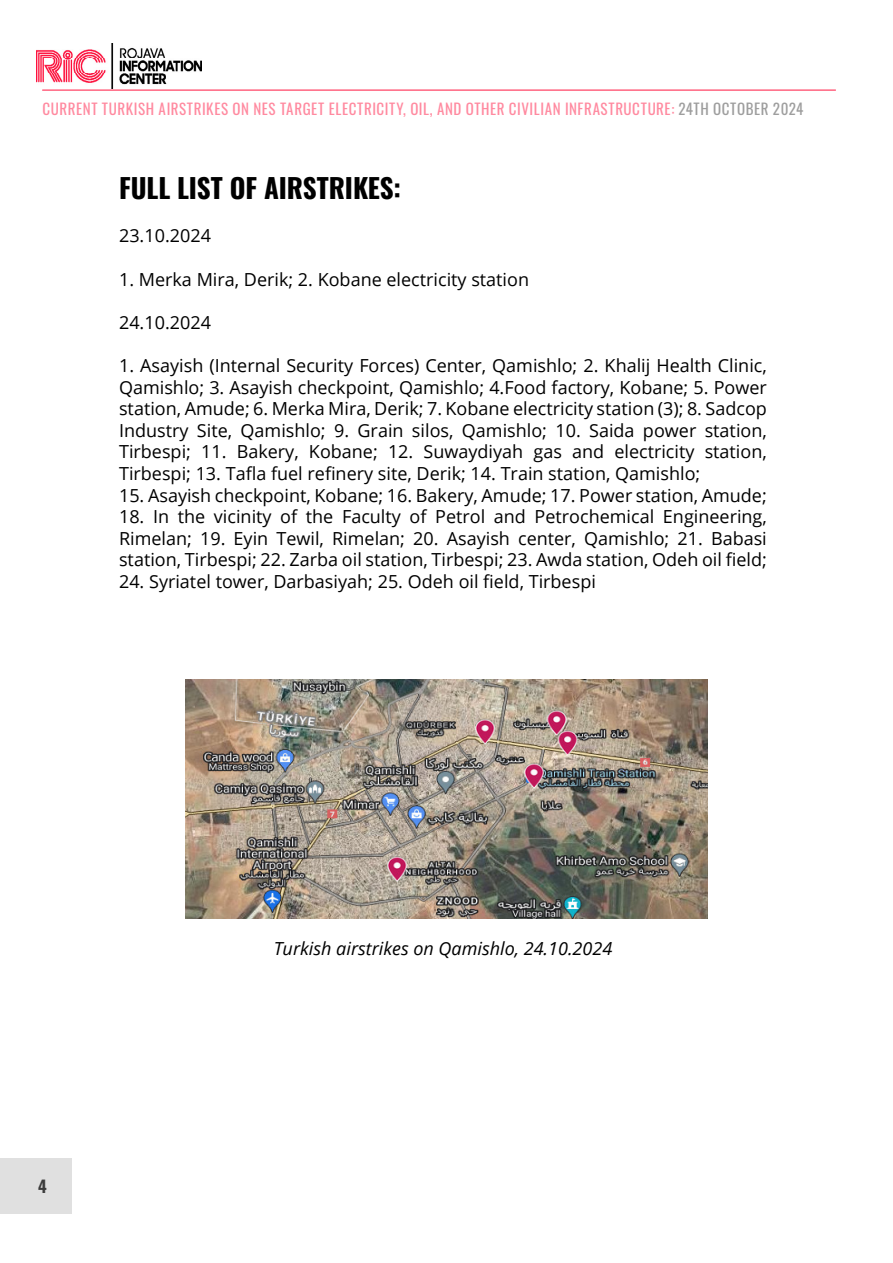
<style>
.page{position:relative;width:893px;height:1263px;background:#fff}
.page>*{position:absolute;margin:0;border:0;box-sizing:border-box;transform-origin:0 0}
.t1{font:700 27px "Oswald";color:#000}
.t2{font:18px/21.6px "Open Sans";color:#000;text-align:justify}
.t3{font:italic 18px "Open Sans";color:#000}
.t4{font:700 16.5px "Oswald";color:#3c3c3c}
.t5{font:15px "Oswald";letter-spacing:.04em;color:#ff8aa0}
.s1{color:#9e9e9e}
</style>
<div class="page">
<img style="left:36px;top:44px;width:166px;height:44px">
<hr style="left:43px;top:90px;width:793px;height:1px;background:#ff1641">
<div style="left:0;top:1158px;width:72px;height:55px;background:#e0e0e0"></div>
<img style="left:186px;top:680px;width:521px;height:238px">
<p class="t5" style="left:43px;top:95px;width:762px">CURRENT TURKISH AIRSTRIKES ON NES TARGET ELECTRICITY, OIL, AND OTHER CIVILIAN INFRASTRUCTURE: <span class="s1">24TH OCTOBER 2024</span></p>
<h1 class="t1" style="left:119px;top:164px;width:283px">FULL LIST OF AIRSTRIKES:</h1>
<p class="t2" style="left:119px;top:225px;width:93px">23.10.2024</p>
<p class="t2" style="left:119px;top:268px;width:412px">1. Merka Mira, Derik; 2. Kobane electricity station</p>
<p class="t2" style="left:119px;top:311px;width:93px">24.10.2024</p>
<p class="t2" style="left:119px;top:354px;width:649px">1. Asayish (Internal Security Forces) Center, Qamishlo; 2. Khalij Health Clinic, Qamishlo; 3. Asayish checkpoint, Qamishlo; 4.Food factory, Kobane; 5. Power station, Amude; 6. Merka Mira, Derik; 7. Kobane electricity station (3); 8. Sadcop Industry Site, Qamishlo; 9. Grain silos, Qamishlo; 10. Saida power station, Tirbespi; 11. Bakery, Kobane; 12. Suwaydiyah gas and electricity station, Tirbespi; 13. Tafla fuel refinery site, Derik; 14. Train station, Qamishlo;</p>
<p class="t2" style="left:119px;top:484px;width:649px">15. Asayish checkpoint, Kobane; 16. Bakery, Amude; 17. Power station, Amude;</p>
<p class="t2" style="left:119px;top:505px;width:649px">18. In the vicinity of the Faculty of Petrol and Petrochemical Engineering, Rimelan; 19. Eyin Tewil, Rimelan; 20. Asayish center, Qamishlo; 21. Babasi station, Tirbespi; 22. Zarba oil station, Tirbespi; 23. Awda station, Odeh oil field;</p>
<p class="t2" style="left:119px;top:570px;width:478px">24. Syriatel tower, Darbasiyah; 25. Odeh oil field, Tirbespi</p>
<p class="t4" style="left:38px;top:1172px;width:10px">4</p>
<p class="t3" style="left:274px;top:936px;width:340px">Turkish airstrikes on Qamishlo, 24.10.2024</p>
</div>
